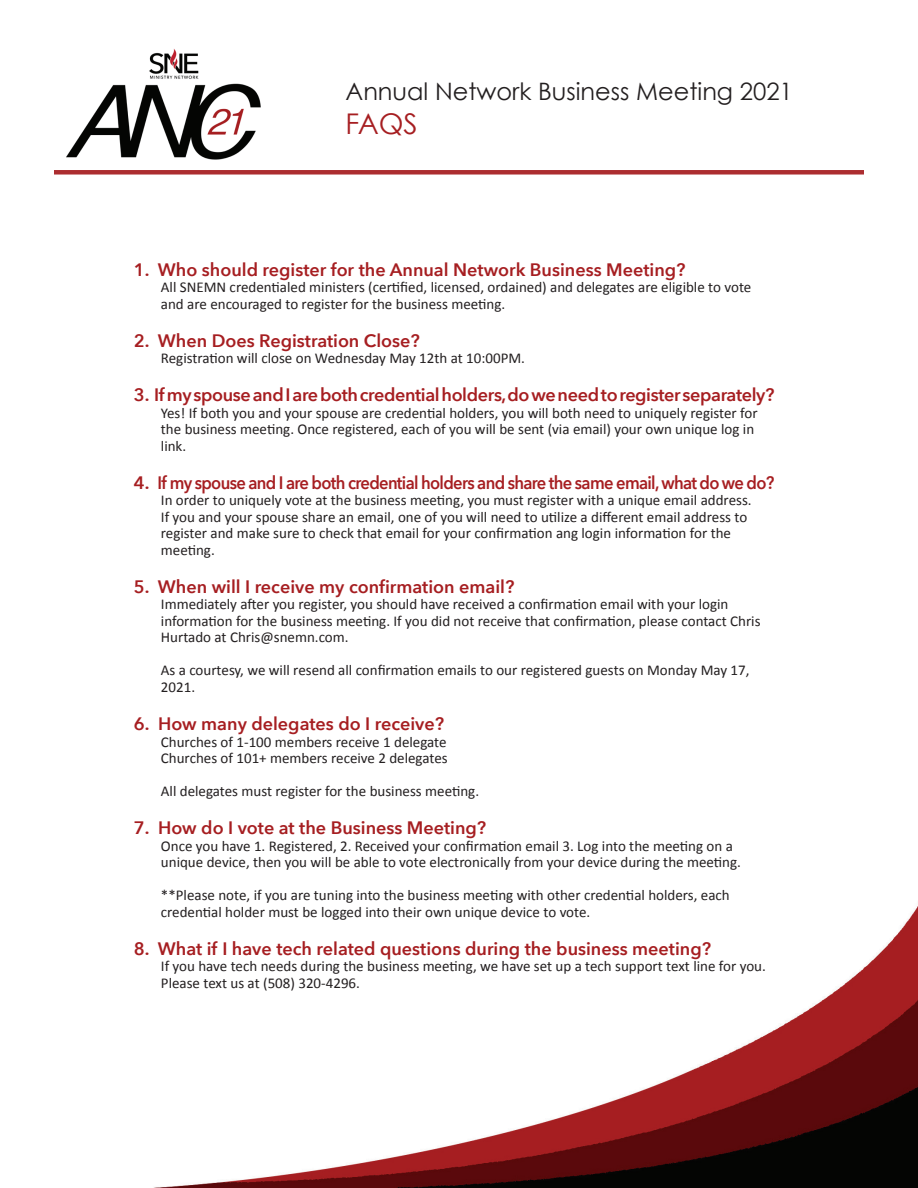
<style>
.page{position:relative;width:918px;height:1188px;background:#fff}
.page>*{position:absolute;margin:0;border:0;box-sizing:border-box;transform-origin:0 0}
.t1{font:28.5px "Weezer Font";color:#a61e21}
.t2{font:24px "Weezer Font";color:#231f20}
.t3{font:600 18px "Avenir Next";color:#a61e21}
.t4{font:600 18px "Avenir Next";letter-spacing:-.04em;color:#a61e21}
.t5{font:600 18px "Avenir Next";letter-spacing:-.02em;color:#a61e21}
.t6{font:15px/16.5px "Calibri";color:#231f20}
</style>
<div class="page">
<img style="left:154px;top:906px;width:764px;height:282px">
<img style="left:66px;top:49px;width:195px;height:111px">
<div style="left:54px;top:170px;width:810px;height:5px;background:#ac2d30"></div>
<h2 class="t2" style="left:346px;top:77px;width:449px">Annual Network Business Meeting 2021</h2>
<h1 class="t1" style="left:346px;top:107px;width:74px">FAQS</h1>
<p class="t3" style="left:134px;top:254px;width:553px">1. Who should register for the Annual Network Business Meeting?</p>
<p class="t6" style="left:161px;top:279px;width:592px">All SNEMN credentialed ministers (certified, licensed, ordained) and delegates are eligible to vote and are encouraged to register for the business meeting.</p>
<p class="t3" style="left:134px;top:325px;width:288px">2. When Does Registration Close?</p>
<p class="t6" style="left:161px;top:350px;width:366px">Registration will close on Wednesday May 12th at 10:00PM.</p>
<p class="t5" style="left:134px;top:380px;width:642px">3. If my spouse and I are both credential holders, do we need to register separately?</p>
<p class="t6" style="left:161px;top:405px;width:598px">Yes! If both you and your spouse are credential holders, you will both need to uniquely register for the business meeting. Once registered, each of you will be sent (via email) your own unique log in link.</p>
<p class="t4" style="left:134px;top:467px;width:642px">4. If my spouse and I are both credential holders and share the same email, what do we do?</p>
<p class="t6" style="left:161px;top:492px;width:592px">In order to uniquely vote at the business meeting, you must register with a unique email address.<br>If you and your spouse share an email, one of you will need to utilize a different email address to register and make sure to check that email for your confirmation ang login information for the meeting.</p>
<p class="t3" style="left:134px;top:571px;width:382px">5. When will I receive my confirmation email?</p>
<p class="t6" style="left:161px;top:596px;width:601px">Immediately after you register, you should have received a confirmation email with your login information for the business meeting. If you did not receive that confirmation, please contact Chris<br>Hurtado at Chris@snemn.com.</p>
<p class="t6" style="left:161px;top:662px;width:590px">As a courtesy, we will resend all confirmation emails to our registered guests on Monday May 17,<br>2021.</p>
<p class="t3" style="left:134px;top:708px;width:312px">6. How many delegates do I receive?</p>
<p class="t6" style="left:161px;top:733px;width:288px">Churches of 1-100 members receive 1 delegate<br>Churches of 101+ members receive 2 delegates</p>
<p class="t6" style="left:161px;top:783px;width:320px">All delegates must register for the business meeting.</p>
<p class="t3" style="left:134px;top:812px;width:354px">7. How do I vote at the Business Meeting?</p>
<p class="t6" style="left:161px;top:837px;width:582px">Once you have 1. Registered, 2. Received your confirmation email 3. Log into the meeting on a unique device, then you will be able to vote electronically from your device during the meeting.</p>
<p class="t6" style="left:161px;top:887px;width:570px">**Please note, if you are tuning into the business meeting with other credential holders, each credential holder must be logged into their own unique device to vote.</p>
<p class="t3" style="left:134px;top:933px;width:579px">8. What if I have tech related questions during the business meeting?</p>
<p class="t6" style="left:161px;top:958px;width:607px">If you have tech needs during the business meeting, we have set up a tech support text line for you.<br>Please text us at (508) 320-4296.</p>
</div>
